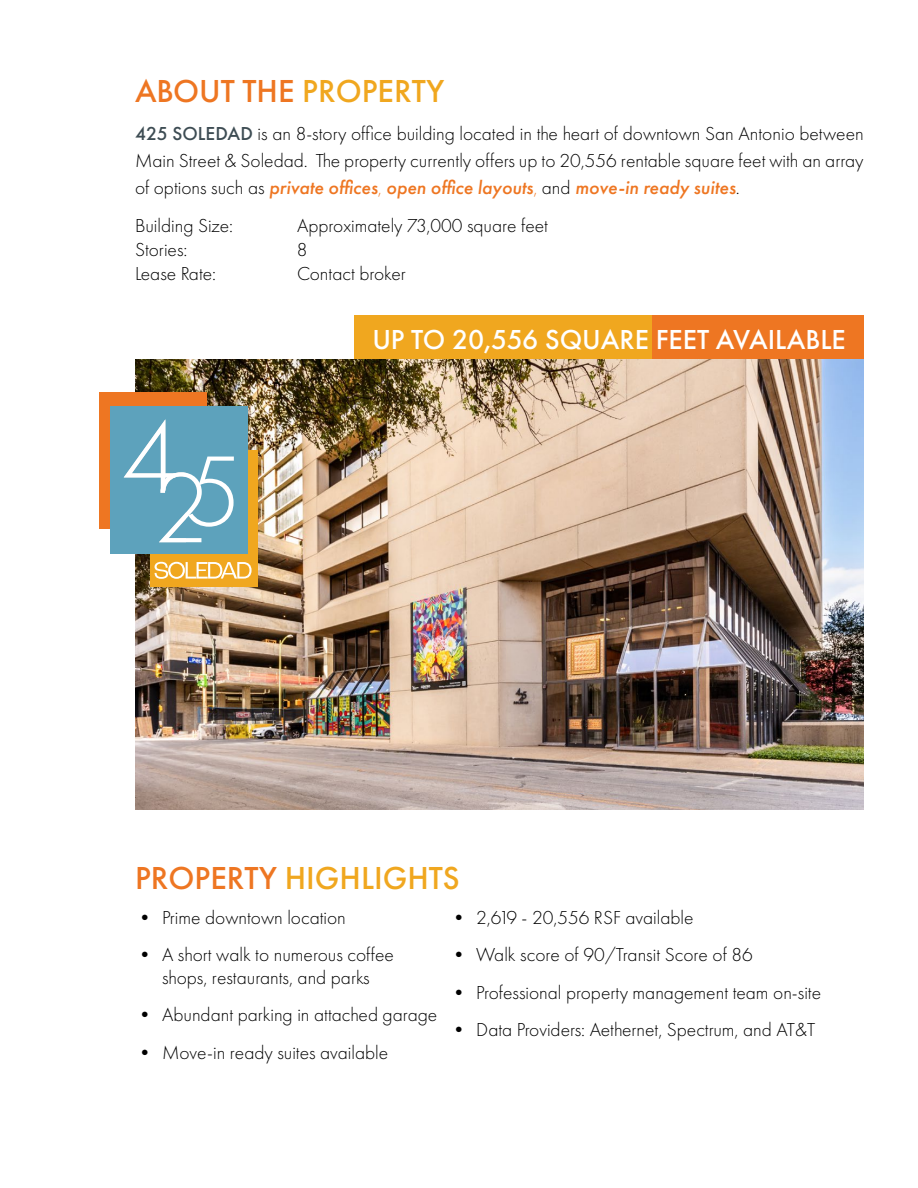
<style>
.page{position:relative;width:918px;height:1188px;background:#fff}
.page>*{position:absolute;margin:0;border:0;box-sizing:border-box;transform-origin:0 0}
.t1{font:500 33px "Futura PT";color:#f0a71f}
.t2{font:500 33px "Futura PT";color:#ee7622}
.t3{font:500 28.5px "Futura PT";color:#fff}
.t4{font:300 19.5px/27px "Futura PT";color:#000;text-align:justify}
.s1{color:#f0a71f}
.s2{font-weight:500;color:#3d4c53}
.s3{font-weight:500;font-style:italic;color:#ee7622}
.s4{color:#ee7622}
</style>
<div class="page">
<div style="left:432px;top:315px;width:432px;height:78px;background:#ee7622"></div>
<div style="left:354px;top:315px;width:298px;height:78px;background:#f0a71f"></div>
<img style="left:135px;top:359px;width:729px;height:451px">
<div style="left:99px;top:393px;width:108px;height:136px;background:#ee7622"></div>
<div style="left:150px;top:450px;width:108px;height:136px;background:#f0a71f"></div>
<div style="left:110px;top:407px;width:138px;height:147px;background:#5da2bc"></div>
<svg style="left:155px;top:562px;width:97px;height:17px"></svg>
<svg style="left:124px;top:419px;width:110px;height:123px"></svg>
<h1 class="t2" style="left:135px;top:71px;width:311px">ABOUT THE <span class="s1">PROPERTY</span></h1>
<p class="t4" style="left:135px;top:120px;width:730px"><span class="s2">425 SOLEDAD</span> is an 8-story office building located in the heart of downtown San Antonio between Main Street &amp; Soledad. The property currently offers up to 20,556 rentable square feet with an array of options such as <span class="s3">private offices</span><span class="s4">,</span> <span class="s3">open office layouts</span><span class="s4">,</span> and <span class="s3">move-in ready suites</span>.</p>
<p class="t4" style="left:135px;top:212px;width:100px">Building Size:</p>
<p class="t4" style="left:297px;top:212px;width:253px">Approximately 73,000 square feet</p>
<p class="t4" style="left:135px;top:236px;width:54px">Stories:</p>
<p class="t4" style="left:297px;top:236px;width:12px">8</p>
<p class="t4" style="left:135px;top:260px;width:83px">Lease Rate:</p>
<p class="t4" style="left:297px;top:260px;width:110px">Contact broker</p>
<h2 class="t3" style="left:372px;top:322px;width:475px">UP TO 20,556 SQUARE FEET AVAILABLE</h2>
<h1 class="t1" style="left:135px;top:859px;width:326px"><span class="s4">PROPERTY</span> HIGHLIGHTS</h1>
<p class="t4" style="left:135px;top:904px;width:212px">• Prime downtown location</p>
<p class="t4" style="left:135px;top:944px;width:260px;line-height:22.5px;text-align:center">• A short walk to numerous coffee shops, restaurants, and parks</p>
<p class="t4" style="left:135px;top:1002px;width:304px">• Abundant parking in attached garage</p>
<p class="t4" style="left:135px;top:1039px;width:255px">• Move-in ready suites available</p>
<p class="t4" style="left:449px;top:904px;width:246px">• 2,619 - 20,556 RSF available</p>
<p class="t4" style="left:449px;top:942px;width:305px">• Walk score of 90/Transit Score of 86</p>
<p class="t4" style="left:449px;top:979px;width:373px">• Professional property management team on-site</p>
<p class="t4" style="left:449px;top:1017px;width:368px">• Data Providers: Aethernet, Spectrum, and AT&amp;T</p>
</div>
